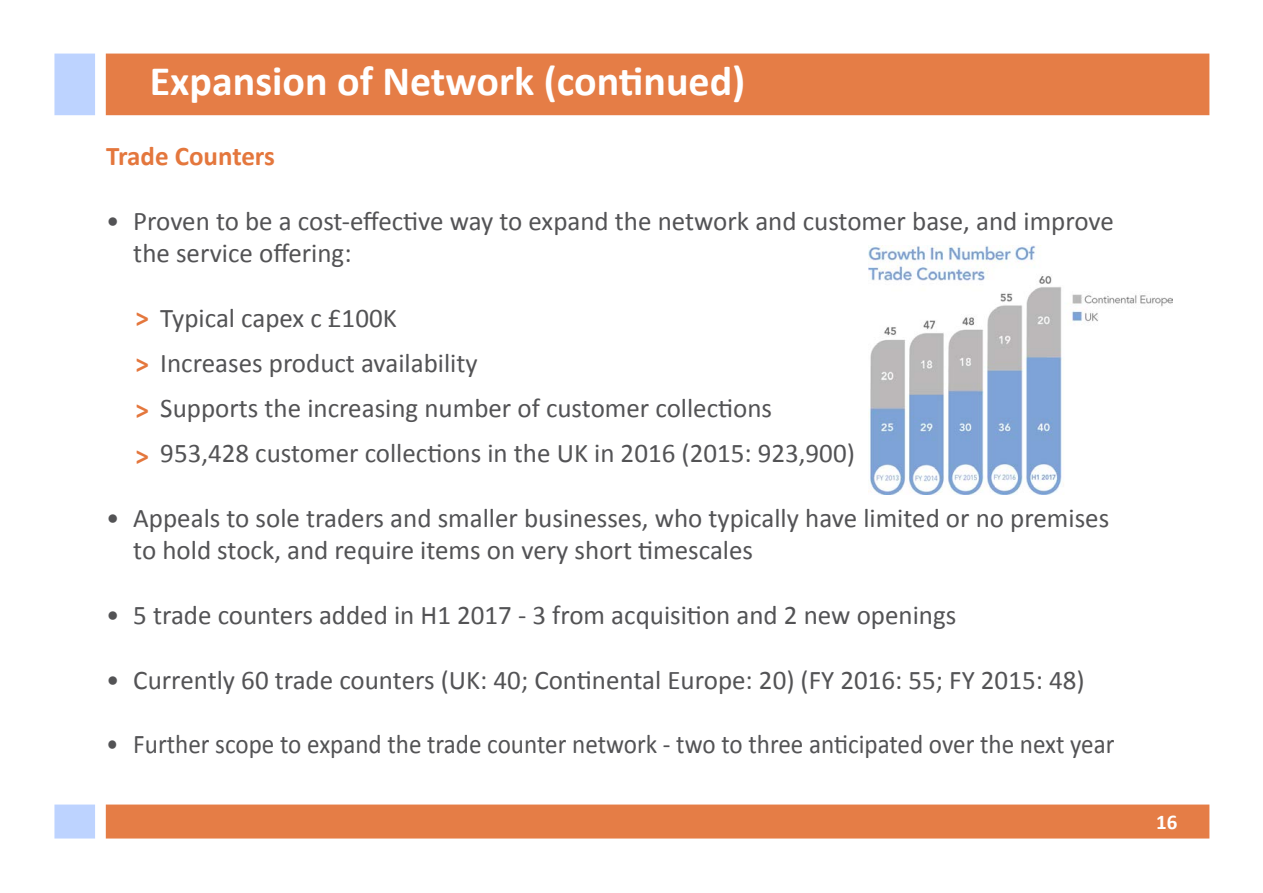
<style>
.page{position:relative;width:1263px;height:893px;background:#fff}
.page>*{position:absolute;margin:0;border:0;box-sizing:border-box;transform-origin:0 0}
.t1{font:700 42px "Calibri";color:#fff}
.t2{font:27px/32.4px "Calibri";color:#535355}
.t3{font:27px "Calibri";color:#535355;scale:.93 1}
.t4{font:700 27px "Calibri";color:#e4773d}
.t5{font:700 21px "Calibri";color:#fff}
.s1{font-weight:700;color:#e4773d}
</style>
<div class="page">
<div style="left:106px;top:54px;width:1103px;height:61px;background:#e57d46"></div>
<div style="left:54px;top:54px;width:41px;height:61px;background:#bdd3ff;border:2px solid #bdd3ff"></div>
<div style="left:106px;top:804px;width:1103px;height:34px;background:#e57d46;border:2px solid #e57d46"></div>
<div style="left:54px;top:804px;width:41px;height:34px;background:#bdd3ff;border:2px solid #bdd3ff"></div>
<img style="left:868px;top:245px;width:304px;height:250px">
<p class="t1" style="left:150px;top:55px;width:597px">Expansion of Network (continued)</p>
<p class="t4" style="left:106px;top:139px;width:170px">Trade Counters</p>
<p class="t2" style="left:133px;top:205px;width:982px;text-indent:-27px">• Proven to be a cost-effective way to expand the network and customer base, and improve the service offering:</p>
<p class="t2" style="left:135px;top:302px;width:263px"><span class="s1">&gt;</span> Typical capex c £100K</p>
<p class="t2" style="left:135px;top:347px;width:344px"><span class="s1">&gt;</span> Increases product availability</p>
<p class="t2" style="left:135px;top:392px;width:638px"><span class="s1">&gt;</span> Supports the increasing number of customer collections</p>
<p class="t2" style="left:160px;top:437px;width:696px">953,428 customer collections in the UK in 2016 (2015: 923,900)</p>
<p class="t4" style="left:135px;top:439px;width:15px">&gt;</p>
<p class="t2" style="left:133px;top:502px;width:977px;text-indent:-27px">• Appeals to sole traders and smaller businesses, who typically have limited or no premises to hold stock, and require items on very short timescales</p>
<p class="t2" style="left:106px;top:599px;width:851px">• 5 trade counters added in H1 2017 - 3 from acquisition and 2 new openings</p>
<p class="t2" style="left:106px;top:664px;width:980px">• Currently 60 trade counters (UK: 40; Continental Europe: 20) (FY 2016: 55; FY 2015: 48)</p>
<p class="t3" style="left:106px;top:727px;width:1086px">• Further scope to expand the trade counter network - two to three anticipated over the next year</p>
<p class="t5" style="left:1156px;top:809px;width:23px">16</p>
</div>
